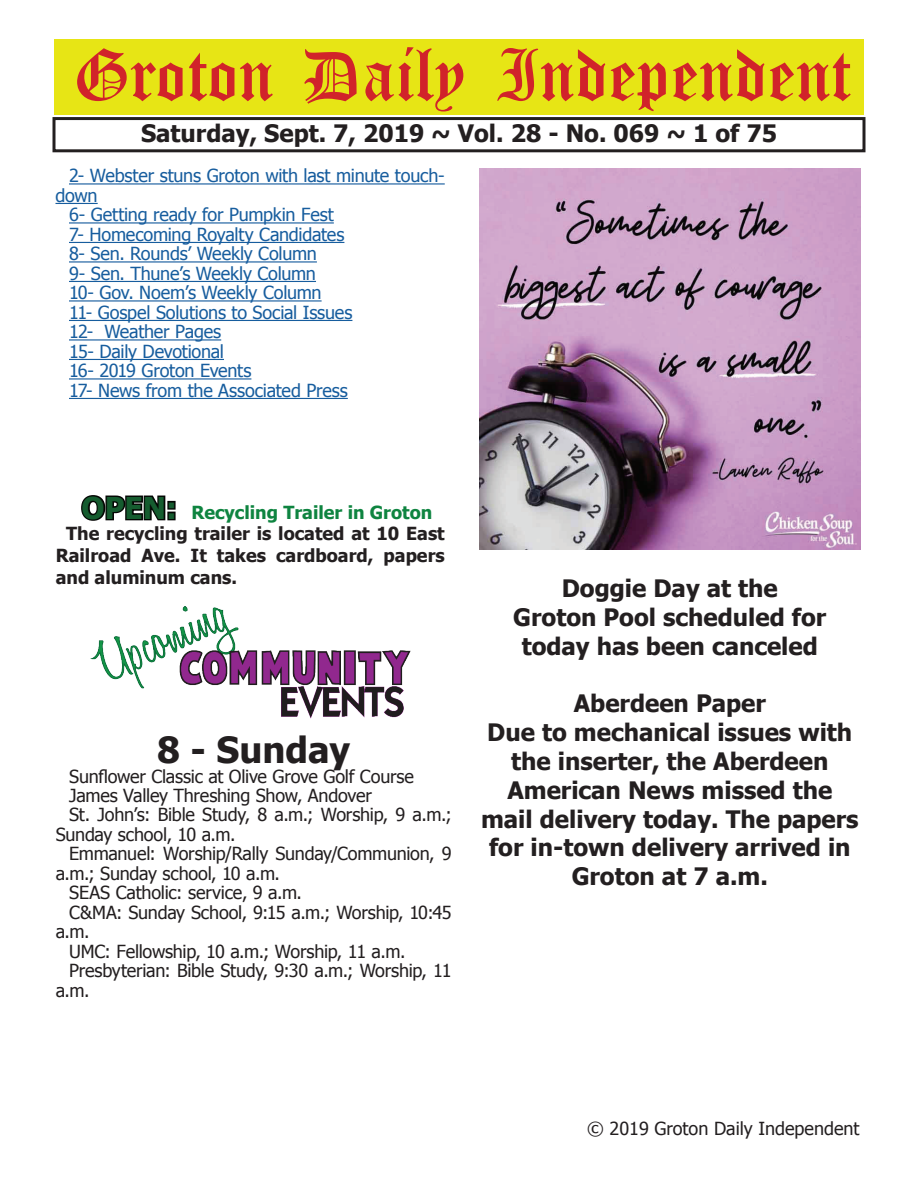
<style>
.page{position:relative;width:918px;height:1188px;background:#fff}
.page>*{position:absolute;margin:0;border:0;box-sizing:border-box;transform-origin:0 0}
.t1{font:54px "Old English Five";color:#d1232a}
.t2{font:700 36px "Tahoma";color:#231f20}
.t3{font:700 24px/28.8px "Tahoma";color:#231f20;text-align:center}
.t4{font:18px "Tahoma";letter-spacing:-.01em;color:#231f20}
.t5{font:18px "Tahoma";letter-spacing:-.01em;color:#175d9e}
.t6{font:700 18px "Tahoma";color:#231f20}
.t7{font:700 18px "Tahoma";color:#0e8440}
.s1{font-size:30px;color:#155c2f}
</style>
<div class="page">
<div style="left:52px;top:117px;width:814px;height:35px;border:3px solid #231f20"></div>
<div style="left:54px;top:40px;width:810px;height:75px;background:#e7e515"></div>
<svg style="left:81px;top:495px;width:95px;height:26px"></svg>
<img style="left:90px;top:607px;width:320px;height:112px">
<img style="left:480px;top:169px;width:381px;height:381px">
<hr style="left:69px;top:183px;width:376px;height:2px;background:#175d9e">
<hr style="left:56px;top:203px;width:42px;height:1px;background:#175d9e">
<hr style="left:69px;top:222px;width:265px;height:2px;background:#175d9e">
<hr style="left:69px;top:242px;width:275px;height:1px;background:#175d9e">
<hr style="left:69px;top:261px;width:248px;height:2px;background:#175d9e">
<hr style="left:69px;top:281px;width:247px;height:1px;background:#175d9e">
<hr style="left:69px;top:300px;width:253px;height:2px;background:#175d9e">
<hr style="left:69px;top:320px;width:283px;height:1px;background:#175d9e">
<hr style="left:69px;top:339px;width:152px;height:2px;background:#175d9e">
<hr style="left:69px;top:359px;width:155px;height:1px;background:#175d9e">
<hr style="left:69px;top:378px;width:182px;height:2px;background:#175d9e">
<hr style="left:69px;top:398px;width:279px;height:1px;background:#175d9e">
<h1 class="t1" style="left:73px;top:50px;width:779px">Groton Daily Independent</h1>
<h3 class="t3" style="left:141px;top:117px;width:638px">Saturday, Sept. 7, 2019 ~ Vol. 28 - No. 069 ~ 1 of 75</h3>
<p class="t5" style="left:69px;top:164px;width:377px">2- Webster stuns Groton with last minute touch-</p>
<p class="t5" style="left:56px;top:183px;width:44px">down</p>
<p class="t5" style="left:69px;top:203px;width:266px">6- Getting ready for Pumpkin Fest</p>
<p class="t5" style="left:69px;top:222px;width:277px">7- Homecoming Royalty Candidates</p>
<p class="t5" style="left:69px;top:242px;width:249px">8- Sen. Rounds’ Weekly Column</p>
<p class="t5" style="left:69px;top:261px;width:249px">9- Sen. Thune’s Weekly Column</p>
<p class="t5" style="left:69px;top:281px;width:254px">10- Gov. Noem’s Weekly Column</p>
<p class="t5" style="left:69px;top:300px;width:285px">11- Gospel Solutions to Social Issues</p>
<p class="t5" style="left:69px;top:320px;width:154px">12- Weather Pages</p>
<p class="t5" style="left:69px;top:339px;width:157px">15- Daily Devotional</p>
<p class="t5" style="left:69px;top:359px;width:184px">16- 2019 Groton Events</p>
<p class="t5" style="left:69px;top:378px;width:280px">17- News from the Associated Press</p>
<p class="t7" style="left:82px;top:500px;width:352px"><span class="s1">OPEN:</span> Recycling Trailer in Groton</p>
<p class="t6" style="left:66px;top:521px;width:380px">The recycling trailer is located at 10 East</p>
<p class="t6" style="left:56px;top:543px;width:391px">Railroad Ave. It takes cardboard, papers</p>
<p class="t6" style="left:56px;top:564px;width:183px">and aluminum cans.</p>
<h2 class="t2" style="left:157px;top:725px;width:195px">8 - Sunday</h2>
<p class="t4" style="left:69px;top:764px;width:346px">Sunflower Classic at Olive Grove Golf Course</p>
<p class="t4" style="left:69px;top:783px;width:304px">James Valley Threshing Show, Andover</p>
<p class="t4" style="left:69px;top:803px;width:384px">St. John’s: Bible Study, 8 a.m.; Worship, 9 a.m.;</p>
<p class="t4" style="left:56px;top:822px;width:181px">Sunday school, 10 a.m.</p>
<p class="t4" style="left:69px;top:842px;width:384px">Emmanuel: Worship/Rally Sunday/Communion, 9</p>
<p class="t4" style="left:56px;top:861px;width:226px">a.m.; Sunday school, 10 a.m.</p>
<p class="t4" style="left:69px;top:881px;width:234px">SEAS Catholic: service, 9 a.m.</p>
<p class="t4" style="left:69px;top:900px;width:384px">C&amp;MA: Sunday School, 9:15 a.m.; Worship, 10:45</p>
<p class="t4" style="left:56px;top:920px;width:35px">a.m.</p>
<p class="t4" style="left:69px;top:939px;width:338px">UMC: Fellowship, 10 a.m.; Worship, 11 a.m.</p>
<p class="t4" style="left:69px;top:959px;width:384px">Presbyterian: Bible Study, 9:30 a.m.; Worship, 11</p>
<p class="t4" style="left:56px;top:978px;width:35px">a.m.</p>
<h3 class="t3" style="left:513px;top:573px;width:315px">Doggie Day at the<br>Groton Pool scheduled for today has been canceled</h3>
<h3 class="t3" style="left:481px;top:688px;width:379px">Aberdeen Paper<br>Due to mechanical issues with the inserter, the Aberdeen<br>American News missed the mail delivery today. The papers for in-town delivery arrived in<br>Groton at 7 a.m.</h3>
<p class="t4" style="left:587px;top:1116px;width:274px">© 2019 Groton Daily Independent</p>
</div>
